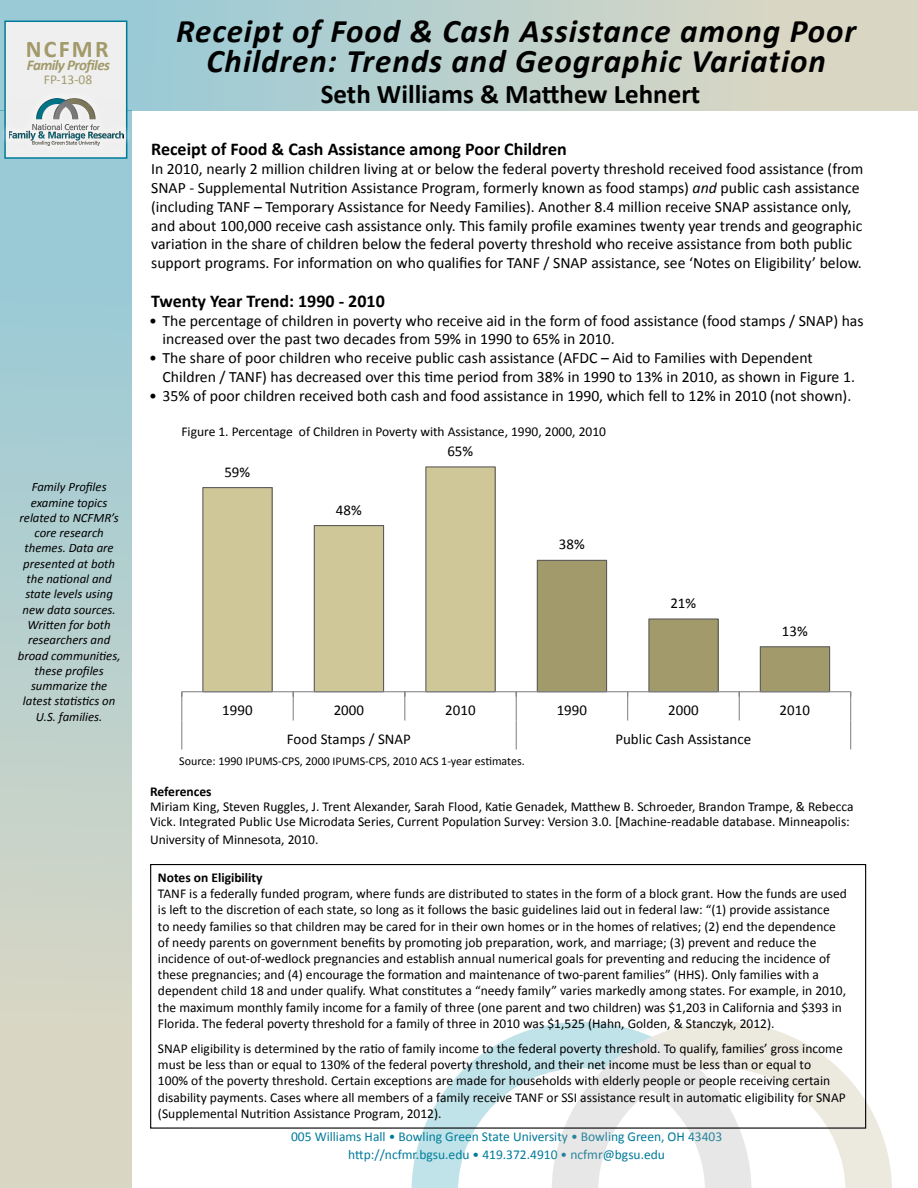
<style>
.page{position:relative;width:918px;height:1188px;background:#fff}
.page>*{position:absolute;margin:0;border:0;box-sizing:border-box;transform-origin:0 0}
.t1{font:italic 700 33px/30px "Calibri";letter-spacing:.03em;color:#000;text-align:center}
.t2{font:700 27px "Calibri";color:#000}
.t3{font:700 24px "Calibri";letter-spacing:.09em;color:#a29a6b}
.t4{font:700 18px "Calibri";color:#000}
.t5{font:15.75px/18.9px "Calibri";color:#000}
.t6{font:15px "Calibri";color:#000}
.t7{font:italic 700 15px "Calibri";letter-spacing:-.04em;color:#a29a6b}
.t8{font:13.5px/16.2px "Calibri";color:#000}
.t9{font:13.5px/18px "Calibri";color:#007a99;text-align:center}
.t10{font:700 13.5px "Calibri";color:#000}
.t11{font:13.5px "Calibri";color:#a29a6b}
.t12{font:italic 12.75px/15.3px "Calibri";color:#000;text-align:center}
.t13{font:12px "Calibri";color:#000}
.s1{font-style:italic}
</style>
<div class="page">
<div style="left:0;top:110px;width:132px;height:1078px;background:linear-gradient(to bottom,#90c8d9,#e1d8c2)"></div>
<div style="left:0;top:0;width:918px;height:110px;background:linear-gradient(to right,#8ec7d7,#e3d9c2)"></div>
<svg style="left:411px;top:1022px;width:481px;height:166px"></svg>
<div style="left:537px;top:560px;width:70px;height:132px;background:#a29a6b"></div>
<div style="left:537px;top:560px;width:70px;height:132px;border:1px solid #595959"></div>
<div style="left:649px;top:619px;width:69px;height:73px;background:#a29a6b"></div>
<div style="left:648px;top:618px;width:71px;height:74px;border:1px solid #595959"></div>
<div style="left:760px;top:647px;width:70px;height:45px;background:#a29a6b"></div>
<div style="left:760px;top:646px;width:70px;height:46px;border:1px solid #595959"></div>
<div style="left:203px;top:488px;width:69px;height:204px;background:#cfc798"></div>
<div style="left:202px;top:487px;width:71px;height:205px;border:1px solid #595959"></div>
<div style="left:314px;top:526px;width:70px;height:166px;background:#cfc798"></div>
<div style="left:314px;top:525px;width:70px;height:167px;border:1px solid #595959"></div>
<div style="left:426px;top:467px;width:69px;height:225px;background:#cfc798"></div>
<div style="left:425px;top:466px;width:71px;height:226px;border:1px solid #595959"></div>
<hr style="left:182px;top:691px;width:669px;height:1px;background:#868686">
<svg style="left:293px;top:692px;width:1px;height:29px"></svg>
<svg style="left:404px;top:692px;width:1px;height:29px"></svg>
<svg style="left:627px;top:692px;width:1px;height:29px"></svg>
<svg style="left:739px;top:692px;width:1px;height:29px"></svg>
<svg style="left:181px;top:692px;width:1px;height:58px"></svg>
<svg style="left:516px;top:692px;width:1px;height:58px"></svg>
<svg style="left:850px;top:692px;width:1px;height:58px"></svg>
<div style="left:4px;top:21px;width:123px;height:138px;background:#efefef;border:2px solid #007a99"></div>
<div style="left:0;top:90px;width:136px;height:69px;background:#848484;opacity:.75"></div>
<div style="left:150px;top:864px;width:716px;height:265px;border:1px solid #000"></div>
<h3 class="t3" style="left:26px;top:33px;width:84px">NCFMR</h3>
<p class="t7" style="left:27px;top:55px;width:85px">Family Profiles</p>
<p class="t11" style="left:44px;top:71px;width:50px">FP-13-08</p>
<p class="t12" style="left:18px;top:479px;width:104px">Family Profiles examine topics related to NCFMR’s core research themes. Data are presented at both the national and state levels using new data sources.<br>Written for both researchers and broad communities, these profiles summarize the latest statistics on<br>U.S. families.</p>
<h1 class="t1" style="left:176px;top:16px;width:682px">Receipt of Food &amp; Cash Assistance among Poor<br>Children: Trends and Geographic Variation</h1>
<h2 class="t2" style="left:321px;top:77px;width:381px">Seth Williams &amp; Matthew Lehnert</h2>
<h3 class="t4" style="left:151px;top:138px;width:417px">Receipt of Food &amp; Cash Assistance among Poor Children</h3>
<p class="t5" style="left:151px;top:159px;width:714px">In 2010, nearly 2 million children living at or below the federal poverty threshold received food assistance (from SNAP - Supplemental Nutrition Assistance Program, formerly known as food stamps) <span class="s1">and</span> public cash assistance (including TANF – Temporary Assistance for Needy Families). Another 8.4 million receive SNAP assistance only, and about 100,000 receive cash assistance only. This family profile examines twenty year trends and geographic variation in the share of children below the federal poverty threshold who receive assistance from both public support programs. For information on who qualifies for TANF / SNAP assistance, see ‘Notes on Eligibility’ below.</p>
<h3 class="t4" style="left:151px;top:289px;width:235px">Twenty Year Trend: 1990 - 2010</h3>
<p class="t5" style="left:163px;top:311px;width:703px;text-indent:-13px">• The percentage of children in poverty who receive aid in the form of food assistance (food stamps / SNAP) has increased over the past two decades from 59% in 1990 to 65% in 2010.</p>
<p class="t5" style="left:163px;top:349px;width:694px;text-indent:-13px">• The share of poor children who receive public cash assistance (AFDC – Aid to Families with Dependent<br>Children / TANF) has decreased over this time period from 38% in 1990 to 13% in 2010, as shown in Figure 1.</p>
<p class="t5" style="left:149px;top:387px;width:704px">• 35% of poor children received both cash and food assistance in 1990, which fell to 12% in 2010 (not shown).</p>
<p class="t8" style="left:181px;top:423px;width:426px">Figure 1. Percentage of Children in Poverty with Assistance, 1990, 2000, 2010</p>
<p class="t6" style="left:224px;top:462px;width:27px">59%</p>
<p class="t6" style="left:336px;top:500px;width:27px">48%</p>
<p class="t6" style="left:447px;top:441px;width:27px">65%</p>
<p class="t6" style="left:559px;top:535px;width:27px">38%</p>
<p class="t6" style="left:670px;top:594px;width:27px">21%</p>
<p class="t6" style="left:782px;top:621px;width:27px">13%</p>
<p class="t6" style="left:222px;top:701px;width:32px">1990</p>
<p class="t6" style="left:334px;top:701px;width:32px">2000</p>
<p class="t6" style="left:445px;top:701px;width:32px">2010</p>
<p class="t6" style="left:557px;top:701px;width:32px">1990</p>
<p class="t6" style="left:668px;top:701px;width:32px">2000</p>
<p class="t6" style="left:780px;top:701px;width:32px">2010</p>
<p class="t6" style="left:287px;top:730px;width:126px">Food Stamps / SNAP</p>
<p class="t6" style="left:615px;top:730px;width:137px">Public Cash Assistance</p>
<p class="t13" style="left:179px;top:753px;width:347px">Source: 1990 IPUMS-CPS, 2000 IPUMS-CPS, 2010 ACS 1-year estimates.</p>
<p class="t10" style="left:150px;top:783px;width:63px">References</p>
<p class="t8" style="left:150px;top:799px;width:705px;line-height:15px">Miriam King, Steven Ruggles, J. Trent Alexander, Sarah Flood, Katie Genadek, Matthew B. Schroeder, Brandon Trampe, &amp; Rebecca<br>Vick. Integrated Public Use Microdata Series, Current Population Survey: Version 3.0. [Machine-readable database. Minneapolis:</p>
<p class="t8" style="left:150px;top:832px;width:170px">University of Minnesota, 2010.</p>
<p class="t10" style="left:158px;top:869px;width:106px">Notes on Eligibility</p>
<p class="t8" style="left:158px;top:886px;width:690px">TANF is a federally funded program, where funds are distributed to states in the form of a block grant. How the funds are used is left to the discretion of each state, so long as it follows the basic guidelines laid out in federal law: “(1) provide assistance<br>to needy families so that children may be cared for in their own homes or in the homes of relatives; (2) end the dependence of needy parents on government benefits by promoting job preparation, work, and marriage; (3) prevent and reduce the incidence of out-of-wedlock pregnancies and establish annual numerical goals for preventing and reducing the incidence of these pregnancies; and (4) encourage the formation and maintenance of two-parent families” (HHS). Only families with a dependent child 18 and under qualify. What constitutes a “needy family” varies markedly among states. For example, in 2010, the maximum monthly family income for a family of three (one parent and two children) was $1,203 in California and $393 in Florida. The federal poverty threshold for a family of three in 2010 was $1,525 (Hahn, Golden, &amp; Stanczyk, 2012).</p>
<p class="t8" style="left:158px;top:1040px;width:689px">SNAP eligibility is determined by the ratio of family income to the federal poverty threshold. To qualify, families’ gross income must be less than or equal to 130% of the federal poverty threshold, and their net income must be less than or equal to<br>100% of the poverty threshold. Certain exceptions are made for households with elderly people or people receiving certain disability payments. Cases where all members of a family receive TANF or SSI assistance result in automatic eligibility for SNAP (Supplemental Nutrition Assistance Program, 2012).</p>
<p class="t9" style="left:291px;top:1128px;width:433px">005 Williams Hall • Bowling Green State University • Bowling Green, OH 43403 http://ncfmr.bgsu.edu • 419.372.4910 • ncfmr@bgsu.edu</p>
</div>
